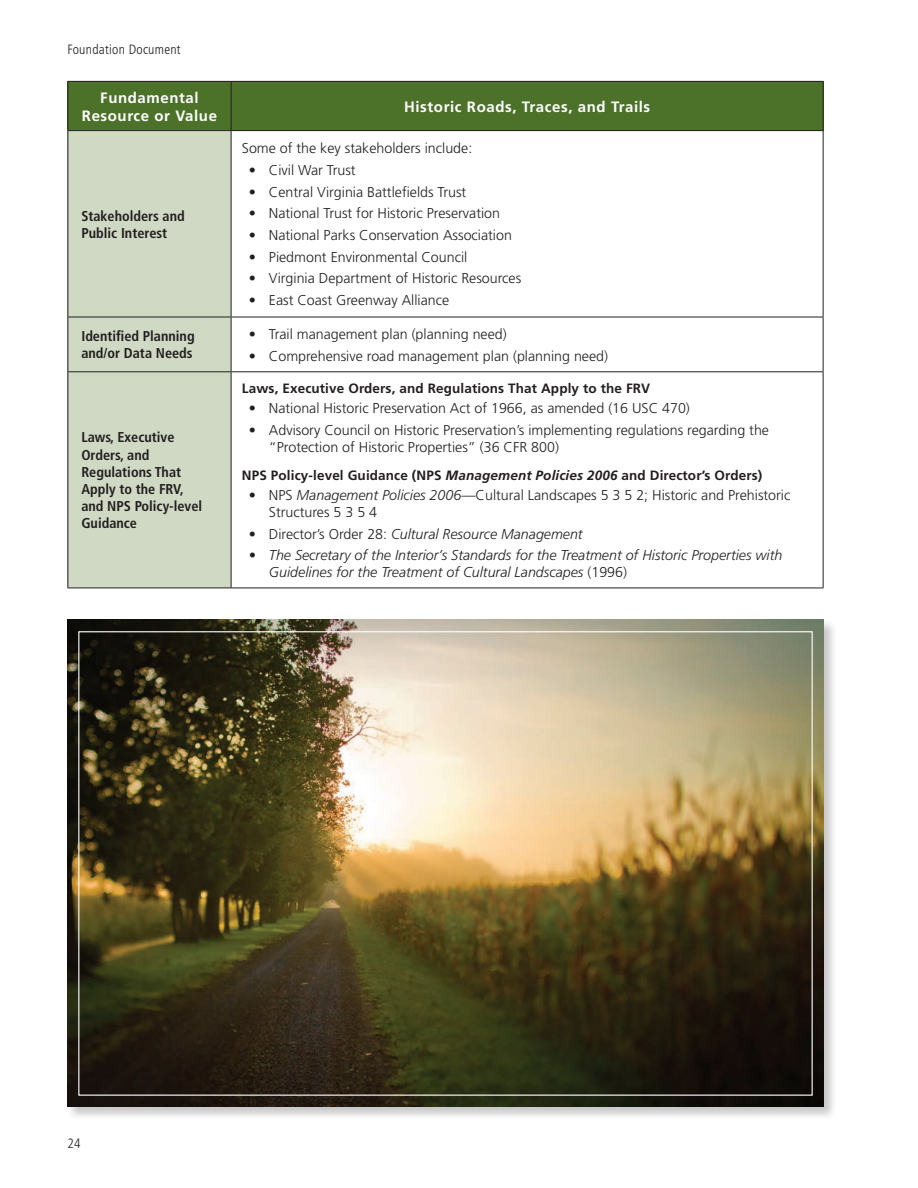
<style>
.page{position:relative;width:918px;height:1188px;background:#fff}
.page>*{position:absolute;margin:0;border:0;box-sizing:border-box;transform-origin:0 0}
.t1{font:700 15px/18px "Frutiger LT Std";letter-spacing:.04em;color:#fff;text-align:center}
.t2{font:300 14.25px/16.8px "Frutiger LT Std";color:#231f20}
.t3{font:italic 300 14.25px/16.8px "Frutiger LT Std";color:#231f20}
.t4{font:700 condensed 14.25px/17.1px "Frutiger LT Std";color:#231f20}
.t5{font:700 13.5px "Frutiger LT Std";letter-spacing:.01em;color:#231f20}
.t6{font:300 condensed 13.5px "Frutiger LT Std";letter-spacing:.02em;color:#231f20}
.s1{font-style:italic}
.s2{font-style:normal}
</style>
<div class="page">
<div style="left:68px;top:81px;width:163px;height:50px;background:#4c722a"></div>
<div style="left:231px;top:81px;width:592px;height:50px;background:#4c722a"></div>
<div style="left:68px;top:131px;width:163px;height:186px;background:#cfd9c4"></div>
<div style="left:68px;top:317px;width:163px;height:55px;background:#cfd9c4"></div>
<div style="left:68px;top:372px;width:163px;height:216px;background:#cfd9c4"></div>
<hr style="left:68px;top:81px;width:163px;height:1px;background:#231f20">
<hr style="left:231px;top:81px;width:593px;height:1px;background:#231f20">
<hr style="left:68px;top:130px;width:163px;height:1px;background:#231f20">
<hr style="left:231px;top:130px;width:593px;height:1px;background:#231f20">
<hr style="left:68px;top:317px;width:163px;height:1px;background:#231f20">
<hr style="left:231px;top:317px;width:593px;height:1px;background:#231f20">
<hr style="left:68px;top:371px;width:163px;height:1px;background:#231f20">
<hr style="left:231px;top:371px;width:593px;height:1px;background:#231f20">
<hr style="left:68px;top:588px;width:163px;height:1px;background:#231f20">
<hr style="left:231px;top:588px;width:593px;height:1px;background:#231f20">
<hr style="left:68px;top:82px;width:1px;height:48px;background:#231f20">
<hr style="left:68px;top:131px;width:1px;height:186px;background:#231f20">
<hr style="left:68px;top:317px;width:1px;height:54px;background:#231f20">
<hr style="left:68px;top:372px;width:1px;height:216px;background:#231f20">
<hr style="left:231px;top:82px;width:1px;height:48px;background:#231f20">
<hr style="left:823px;top:82px;width:1px;height:48px;background:#231f20">
<hr style="left:231px;top:131px;width:1px;height:186px;background:#231f20">
<hr style="left:823px;top:131px;width:1px;height:186px;background:#231f20">
<hr style="left:231px;top:317px;width:1px;height:54px;background:#231f20">
<hr style="left:823px;top:317px;width:1px;height:54px;background:#231f20">
<hr style="left:231px;top:372px;width:1px;height:216px;background:#231f20">
<hr style="left:823px;top:372px;width:1px;height:216px;background:#231f20">
<div style="left:66px;top:618px;width:771px;height:503px;background:#231f20;opacity:.25"></div>
<img style="left:68px;top:620px;width:756px;height:487px">
<p class="t6" style="left:68px;top:42px;width:115px">Foundation Document</p>
<p class="t1" style="left:82px;top:88px;width:137px">Fundamental<br>Resource or Value</p>
<p class="t1" style="left:404px;top:97px;width:248px">Historic Roads, Traces, and Trails</p>
<p class="t4" style="left:81px;top:207px;width:105px">Stakeholders and<br>Public Interest</p>
<p class="t2" style="left:242px;top:140px;width:232px">Some of the key stakeholders include:</p>
<p class="t2" style="left:249px;top:162px;width:109px">• Civil War Trust</p>
<p class="t2" style="left:249px;top:183px;width:219px">• Central Virginia Battlefelds Trust</p>
<p class="t2" style="left:249px;top:205px;width:253px">• National Trust for Historic Preservation</p>
<p class="t2" style="left:249px;top:227px;width:265px">• National Parks Conservation Association</p>
<p class="t2" style="left:249px;top:249px;width:220px">• Piedmont Environmental Council</p>
<p class="t2" style="left:249px;top:270px;width:274px">• Virginia Department of Historic Resources</p>
<p class="t2" style="left:249px;top:292px;width:202px">• East Coast Greenway Alliance</p>
<p class="t4" style="left:81px;top:328px;width:115px">Identifed Planning and/or Data Needs</p>
<p class="t2" style="left:249px;top:326px;width:260px">• Trail management plan (planning need)</p>
<p class="t2" style="left:249px;top:347px;width:361px">• Comprehensive road management plan (planning need)</p>
<p class="t4" style="left:81px;top:429px;width:122px">Laws, Executive<br>Orders, and<br>Regulations That<br>Apply to the FRV, and NPS Policy-level<br>Guidance</p>
<p class="t5" style="left:242px;top:380px;width:410px">Laws, Executive Orders, and Regulations That Apply to the FRV</p>
<p class="t2" style="left:249px;top:400px;width:443px">• National Historic Preservation Act of 1966, as amended (16 USC 470)</p>
<p class="t2" style="left:269px;top:422px;width:502px;text-indent:-20px">• Advisory Council on Historic Preservation’s implementing regulations regarding the “Protection of Historic Properties” (36 CFR 800)</p>
<p class="t5" style="left:242px;top:467px;width:522px">NPS Policy-level Guidance (NPS <span class="s1">Management Policies 2006</span> and Director’s Orders)</p>
<p class="t2" style="left:269px;top:487px;width:523px;text-indent:-20px">• NPS <span class="s1">Management Policies 2006</span>—Cultural Landscapes 5 3 5 2; Historic and Prehistoric<br>Structures 5 3 5 4</p>
<p class="t3" style="left:249px;top:525px;width:336px"><span class="s2">• Director’s Order 28:</span> Cultural Resource Management</p>
<p class="t3" style="left:269px;top:547px;width:515px;text-indent:-20px">• The Secretary of the Interior’s Standards for the Treatment of Historic Properties with<br>Guidelines for the Treatment of Cultural Landscapes <span class="s2">(1996)</span></p>
<p class="t6" style="left:68px;top:1135px;width:15px">24</p>
</div>
